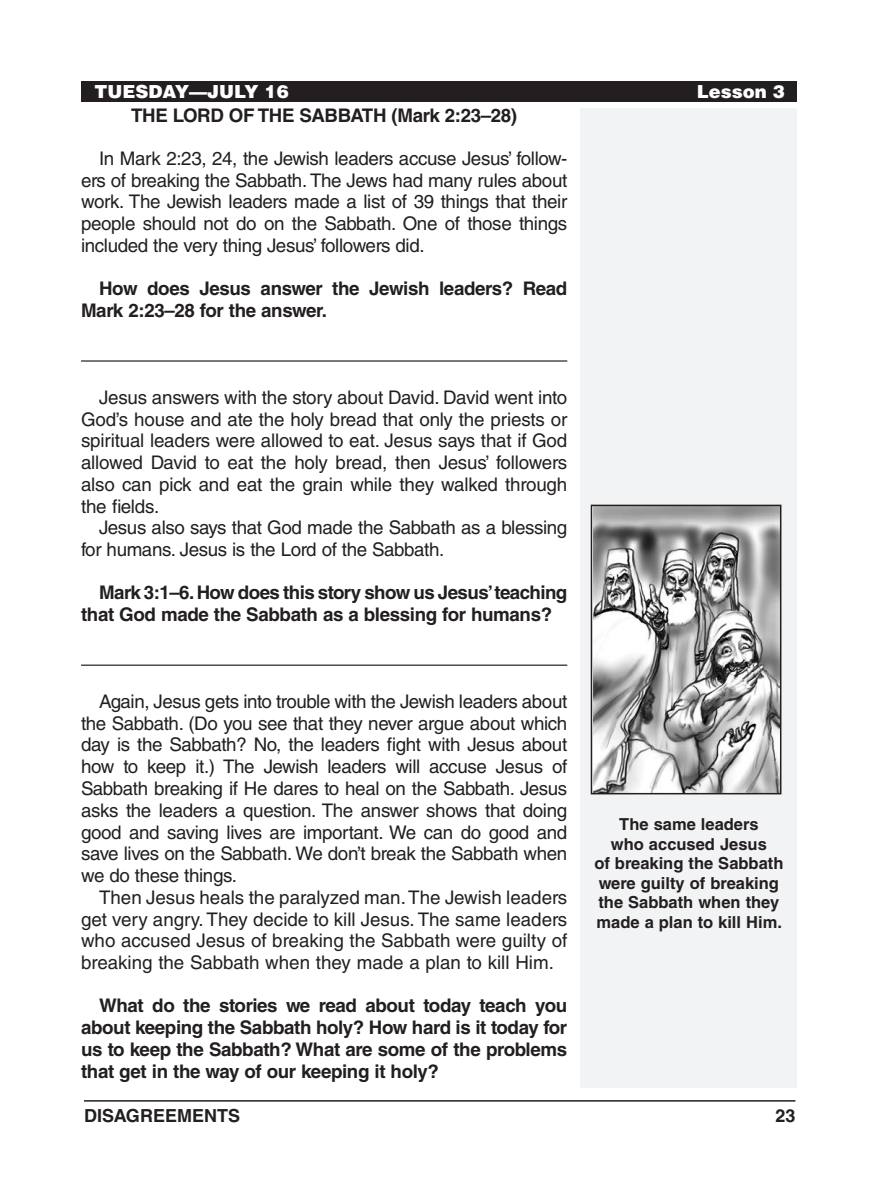
<style>
.page{position:relative;width:878px;height:1202px;background:#fff}
.page>*{position:absolute;margin:0;border:0;box-sizing:border-box;transform-origin:0 0}
.Body_Text_Bold_Space{font:18.75px/21.8px "Helvetica LT Std";letter-spacing:-.02em;color:#231f20;text-align:justify}
.Body_Text_Bold_Space-2{font:700 18.75px/21.8px "Helvetica LT Std";letter-spacing:-.02em;color:#231f20}
.Body_Text{font:18.75px/21.8px "Helvetica LT Std";letter-spacing:-.02em;color:#231f20}
.Body_Text_SpaceBefor{font:18.75px/21.8px "Helvetica LT Std";letter-spacing:-.02em;color:#231f20;text-align:justify}
.Subheadings{font:700 18.75px "Helvetica LT Std";letter-spacing:-.02em;color:#231f20}
.Running_Head_-_Left{font:900 18px "Helvetica LT Std";color:#fff}
.t1{font:700 18px "Helvetica LT Std";color:#231f20}
.Image_Captions{font:700 16.5px/19.5px "Helvetica LT Std";color:#231f20}
</style>
<div class="page">
<hr style="left:84px;top:1100px;width:711px;height:1px;background:#231f20">
<div style="left:580px;top:108px;width:216px;height:979px;background:#f2f3f4"></div>
<div style="left:81px;top:81px;width:715px;height:20px;background:#231f20"></div>
<hr style="left:81px;top:360px;width:486px;height:1px;background:#231f20">
<hr style="left:81px;top:664px;width:486px;height:2px;background:#231f20">
<img style="left:593px;top:507px;width:185px;height:284px">
<div style="left:590px;top:504px;width:191px;height:290px;border:2px solid #231f20"></div>
<p class="Running_Head_-_Left" style="left:95px;top:79px;width:196px">TUESDAY—JULY 16</p>
<p class="Running_Head_-_Left" style="left:696px;top:79px;width:90px">Lesson 3</p>
<p class="Subheadings" style="left:131px;top:103px;width:387px">THE LORD OF THE SABBATH (Mark 2:23–28)</p>
<p class="Body_Text_SpaceBefor" style="left:81px;top:147px;width:488px;text-indent:18px">In Mark 2:23, 24, the Jewish leaders accuse Jesus’ follow&shy;ers of breaking the Sabbath. The Jews had many rules about work. The Jewish leaders made a list of 39 things that their people should not do on the Sabbath. One of those things included the very thing Jesus’ followers did.</p>
<p class="Body_Text_Bold_Space-2" style="left:81px;top:277px;width:488px;text-indent:18px">How does Jesus answer the Jewish leaders? Read<br>Mark 2:23–28 for the answer.</p>
<p class="Body_Text_Bold_Space" style="left:81px;top:386px;width:488px;text-indent:18px">Jesus answers with the story about David. David went into God’s house and ate the holy bread that only the priests or spiritual leaders were allowed to eat. Jesus says that if God allowed David to eat the holy bread, then Jesus’ followers also can pick and eat the grain while they walked through the fields.</p>
<p class="Body_Text" style="left:81px;top:517px;width:488px;text-indent:18px">Jesus also says that God made the Sabbath as a blessing for humans. Jesus is the Lord of the Sabbath.</p>
<p class="Body_Text_Bold_Space-2" style="left:81px;top:581px;width:488px;text-indent:18px">Mark 3:1–6. How does this story show us Jesus’ teaching that God made the Sabbath as a blessing for humans?</p>
<p class="Body_Text_Bold_Space" style="left:81px;top:690px;width:488px;text-indent:18px">Again, Jesus gets into trouble with the Jewish leaders about the Sabbath. (Do you see that they never argue about which day is the Sabbath? No, the leaders fight with Jesus about how to keep it.) The Jewish leaders will accuse Jesus of Sabbath breaking if He dares to heal on the Sabbath. Jesus asks the leaders a question. The answer shows that doing good and saving lives are important. We can do good and save lives on the Sabbath. We don’t break the Sabbath when we do these things.</p>
<p class="Body_Text" style="left:81px;top:886px;width:488px;text-align:justify;text-indent:18px">Then Jesus heals the paralyzed man. The Jewish leaders get very angry. They decide to kill Jesus. The same leaders who accused Jesus of breaking the Sabbath were guilty of breaking the Sabbath when they made a plan to kill Him.</p>
<p class="Body_Text_Bold_Space-2" style="left:81px;top:994px;width:487px;text-align:justify;text-indent:18px">What do the stories we read about today teach you about keeping the Sabbath holy? How hard is it today for us to keep the Sabbath? What are some of the problems that get in the way of our keeping it holy?</p>
<p class="Image_Captions" style="left:619px;top:814px;width:141px">The same leaders</p>
<p class="Image_Captions" style="left:611px;top:834px;width:157px">who accused Jesus</p>
<p class="Image_Captions" style="left:594px;top:853px;width:191px">of breaking the Sabbath were guilty of breaking</p>
<p class="Image_Captions" style="left:596px;top:892px;width:187px">the Sabbath when they made a plan to kill Him.</p>
<p class="t1" style="left:84px;top:1104px;width:157px">DISAGREEMENTS</p>
<p class="t1" style="left:775px;top:1104px;width:22px">23</p>
</div>
